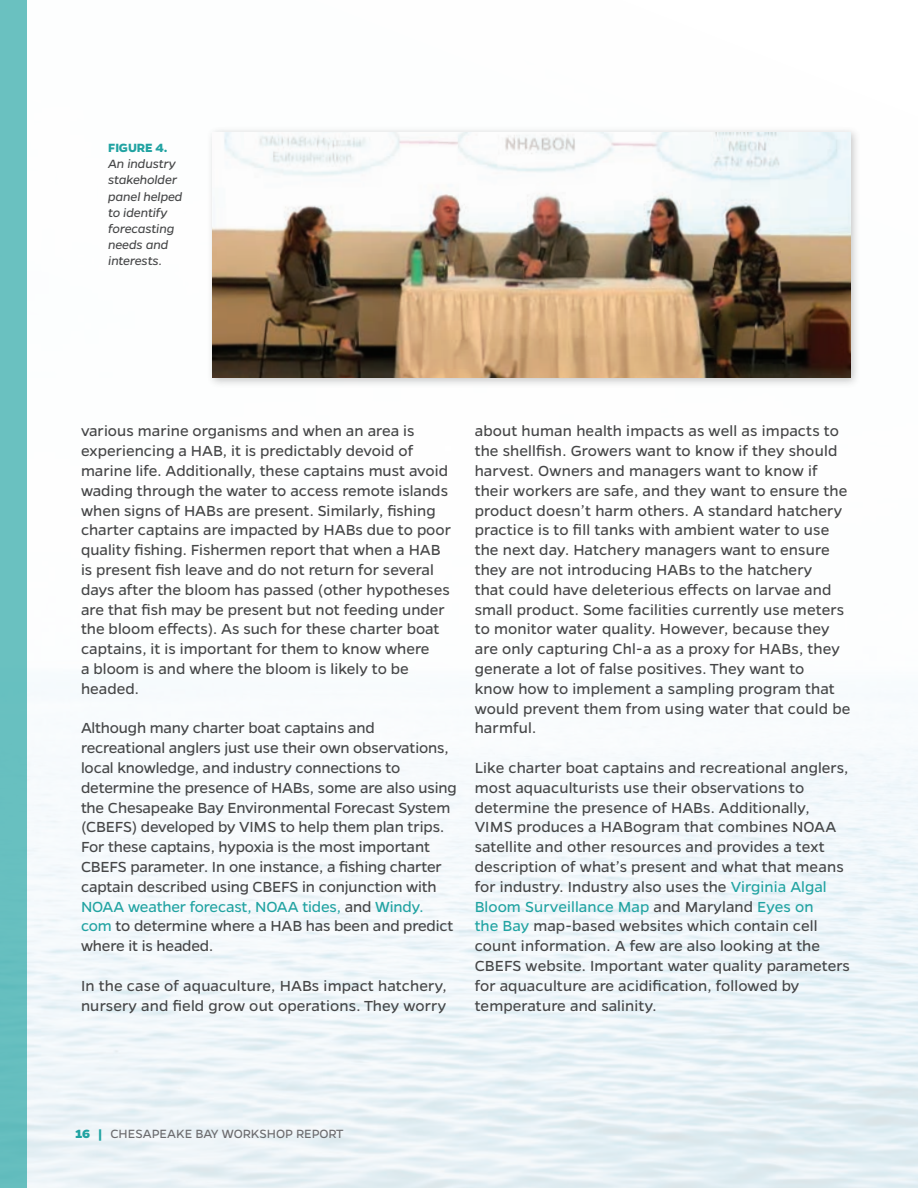
<style>
.page{position:relative;width:918px;height:1188px;background:#fff}
.page>*{position:absolute;margin:0;border:0;box-sizing:border-box;transform-origin:0 0}
.t1{font:16.5px/19.8px "Gentona";color:#454647}
.t2{font:italic 13.5px/16.2px "Gentona";letter-spacing:-.01em;color:#454647}
.t3{font:13.5px "Gentona";letter-spacing:-.005em;color:#6c6c6f}
.t4{font:700 13.5px "Gentona";color:#21a3a2}
.s1{color:#21a3a2}
.s2{font-weight:800;color:#21a3a2}
</style>
<div class="page">
<div style="left:0;top:0;width:27px;height:1188px;background:#6ac1c0"></div>
<div style="left:206px;top:126px;width:655px;height:262px;background:#454647;opacity:.3"></div>
<img style="left:212px;top:132px;width:638px;height:246px">
<p class="t4" style="left:108px;top:140px;width:61px">FIGURE 4.</p>
<p class="t2" style="left:108px;top:156px;width:76px">An industry stakeholder panel helped to identify forecasting needs and interests.</p>
<p class="t1" style="left:81px;top:421px;width:372px">various marine organisms and when an area is experiencing a HAB, it is predictably devoid of marine life. Additionally, these captains must avoid wading through the water to access remote islands when signs of HABs are present. Similarly, fishing charter captains are impacted by HABs due to poor quality fishing. Fishermen report that when a HAB is present fish leave and do not return for several days after the bloom has passed (other hypotheses are that fish may be present but not feeding under the bloom effects). As such for these charter boat captains, it is important for them to know where<br>a bloom is and where the bloom is likely to be headed.</p>
<p class="t1" style="left:81px;top:718px;width:377px">Although many charter boat captains and recreational anglers just use their own observations, local knowledge, and industry connections to determine the presence of HABs, some are also using the Chesapeake Bay Environmental Forecast System (CBEFS) developed by VIMS to help them plan trips.<br>For these captains, hypoxia is the most important CBEFS parameter. In one instance, a fishing charter captain described using CBEFS in conjunction with <span class="s1">NOAA weather forecast, NOAA tides,</span> and <span class="s1">Windy. com</span> to determine where a HAB has been and predict where it is headed.</p>
<p class="t1" style="left:81px;top:976px;width:367px">In the case of aquaculture, HABs impact hatchery, nursery and field grow out operations. They worry</p>
<p class="t1" style="left:475px;top:421px;width:377px">about human health impacts as well as impacts to the shellfish. Growers want to know if they should harvest. Owners and managers want to know if their workers are safe, and they want to ensure the product doesn’t harm others. A standard hatchery practice is to fill tanks with ambient water to use the next day. Hatchery managers want to ensure they are not introducing HABs to the hatchery<br>that could have deleterious effects on larvae and small product. Some facilities currently use meters to monitor water quality. However, because they are only capturing Chl-a as a proxy for HABs, they generate a lot of false positives. They want to<br>know how to implement a sampling program that would prevent them from using water that could be harmful.</p>
<p class="t1" style="left:475px;top:758px;width:377px">Like charter boat captains and recreational anglers, most aquaculturists use their observations to determine the presence of HABs. Additionally, VIMS produces a HABogram that combines NOAA satellite and other resources and provides a text description of what’s present and what that means for industry. Industry also uses the <span class="s1">Virginia Algal Bloom Surveillance Map</span> and Maryland <span class="s1">Eyes on<br>the Bay</span> map-based websites which contain cell count information. A few are also looking at the CBEFS website. Important water quality parameters for aquaculture are acidification, followed by temperature and salinity.</p>
<p class="t3" style="left:76px;top:1126px;width:269px"><span class="s2">16 |</span> CHESAPEAKE BAY WORKSHOP REPORT</p>
</div>
